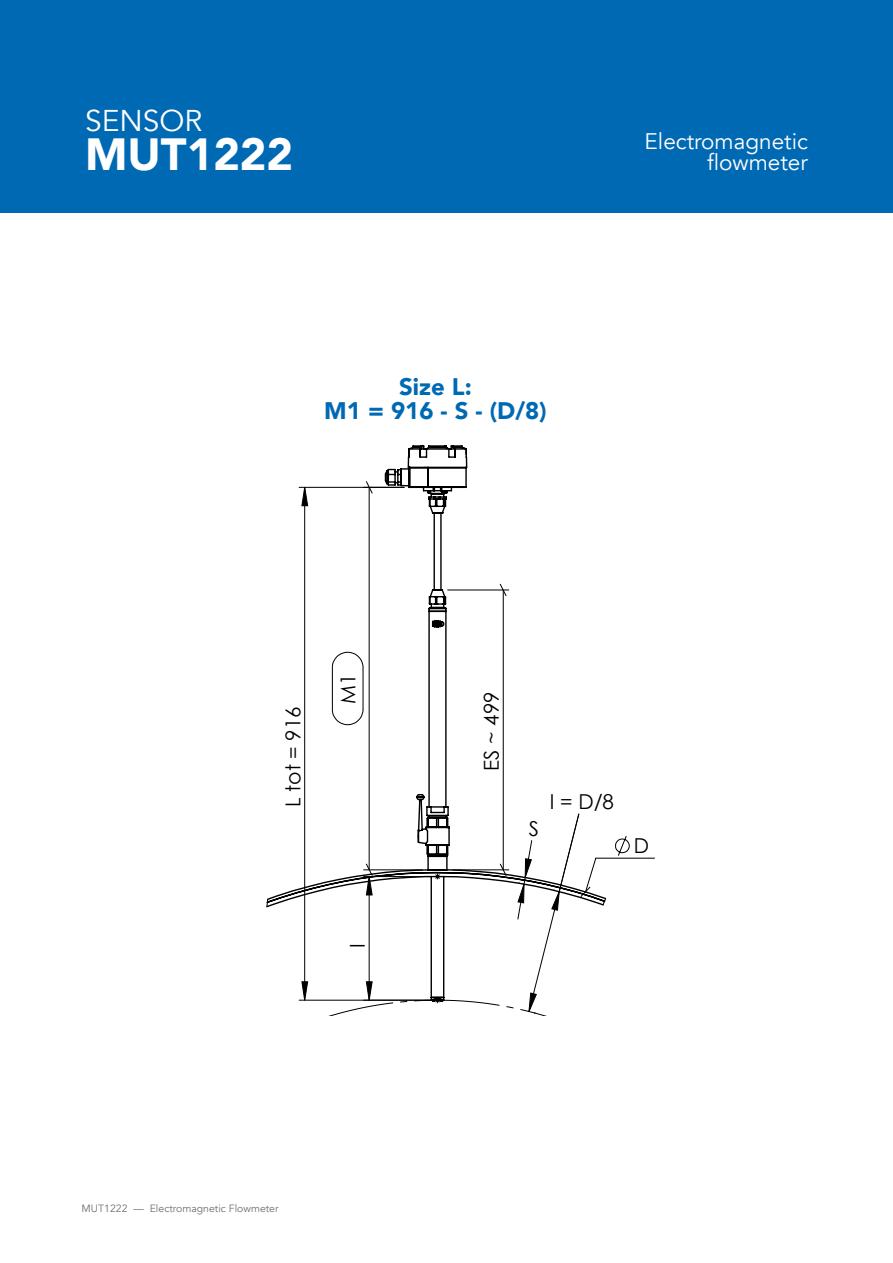
<style>
.page{position:relative;width:893px;height:1263px;background:#fff}
.page>*{position:absolute;margin:0;border:0;box-sizing:border-box;transform-origin:0 0}
.t1{font:900 45px "Avenir";color:#fff}
.t2{font:30px "Avenir";color:#fff}
.t3{font:900 24px/24px "Avenir";color:#0069b4;text-align:center}
.t4{font:22.5px/21px "Avenir";color:#fff;text-align:right}
.t5{font:20.55px "Century Gothic";color:#000}
.t6{font:10.5px "Avenir";color:#706f6f}
</style>
<div class="page">
<div style="left:0;top:0;width:893px;height:213px;background:#0069b4"></div>
<svg style="left:615px;top:836px;width:15px;height:20px"></svg>
<hr style="left:596px;top:858px;width:58px;height:1px;background:#000">
<svg style="left:266px;top:445px;width:341px;height:558px"></svg>
<h2 class="t2" style="left:85px;top:102px;width:119px">SENSOR</h2>
<h1 class="t1" style="left:85px;top:115px;width:210px">MUT1222</h1>
<h3 class="t3" style="left:324px;top:374px;width:224px">Size L:<br>M1 = 916 - S - (D/8)</h3>
<h3 class="t4" style="left:645px;top:131px;width:165px">Electromagnetic flowmeter</h3>
<h3 class="t5" style="left:280px;top:807px;width:102px;rotate:-90deg">L tot = 916</h3>
<h3 class="t5" style="left:336px;top:703px;width:32px;rotate:-90deg">M1</h3>
<h3 class="t5" style="left:345px;top:948px;width:6px;rotate:-90deg">I</h3>
<h3 class="t5" style="left:479px;top:771px;width:81px;rotate:-90deg">ES ~ 499</h3>
<h3 class="t5" style="left:529px;top:816px;width:12px">S</h3>
<h3 class="t5" style="left:550px;top:789px;width:66px">I = D/8</h3>
<h3 class="t5" style="left:634px;top:833px;width:17px">D</h3>
<p class="t6" style="left:82px;top:1202px;width:198px">MUT1222 — Electromagnetic Flowmeter</p>
</div>
